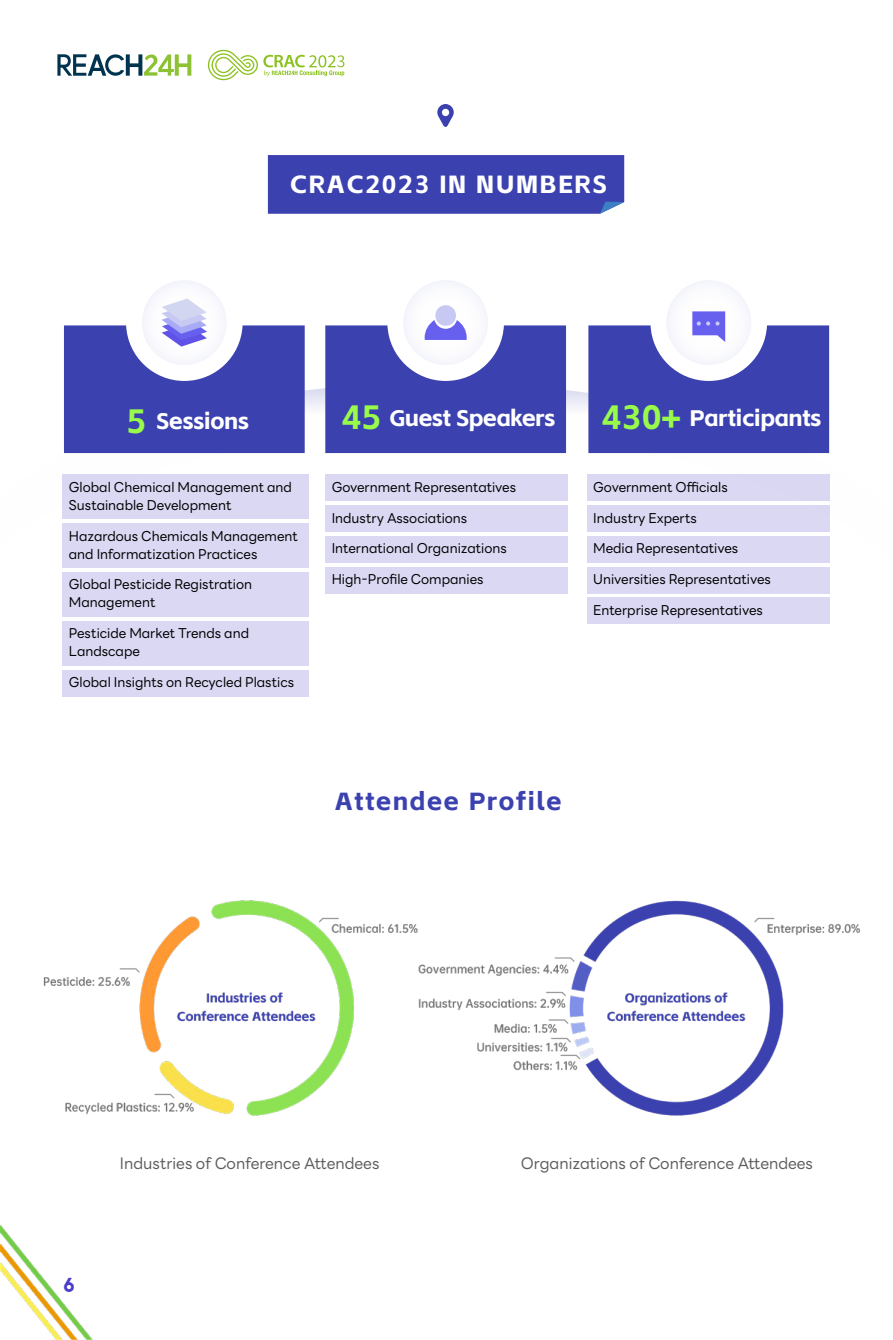
<style>
.page{position:relative;width:893px;height:1340px;background:#fff}
.page>*{position:absolute;margin:0;border:0;box-sizing:border-box;transform-origin:0 0}
.t1{font:700 24.75px "Alimama Shu Hei Ti";letter-spacing:.07em;color:#fff}
.t2{font:700 24.75px "Alimama Shu Hei Ti";letter-spacing:.075em;color:#3b41af}
.t3{font:700 22.5px "Alimama Shu Hei Ti";letter-spacing:-.005em;color:#fff}
.t4{font:18px "Lemon Milk";color:#4a3dc7}
.t5{font:15.75px "LINE Seed Sans KR";color:#5e5e5e}
.t6{font:13.5px/18px "LINE Seed Sans KR";color:#000}
.s1{font-size:33.75px;color:#98fa4a}
</style>
<div class="page">
<img style="left:0;top:1225px;width:93px;height:114px">
<svg style="left:57px;top:54px;width:134px;height:22px"></svg>
<svg style="left:208px;top:50px;width:136px;height:30px"></svg>
<div style="left:63px;top:621px;width:246px;height:44px;background:#dbd8f4"></div>
<div style="left:63px;top:670px;width:246px;height:26px;background:#dbd8f4"></div>
<div style="left:587px;top:598px;width:242px;height:26px;background:#dbd8f4"></div>
<svg style="left:62px;top:383px;width:768px;height:236px;fill:#dbd8f4"></svg>
<div style="left:142px;top:280px;width:85px;height:85px;background:#f9f9fd;border-radius:50%"></div>
<div style="left:403px;top:280px;width:85px;height:85px;background:#fbfbfd;border-radius:50%"></div>
<div style="left:666px;top:280px;width:85px;height:85px;background:#fbfbfd;border-radius:50%"></div>
<svg style="left:64px;top:299px;width:241px;height:154px"></svg>
<div style="left:435px;top:305px;width:21px;height:21px;background:#c7c9f2;border-radius:50%"></div>
<svg style="left:325px;top:320px;width:241px;height:133px"></svg>
<svg style="left:588px;top:311px;width:241px;height:142px"></svg>
<img style="left:43px;top:900px;width:817px;height:216px">
<div style="left:268px;top:155px;width:356px;height:59px;background:#3b41af"></div>
<svg style="left:437px;top:104px;width:17px;height:23px"></svg>
<hr style="left:437px;top:135px;width:17px;height:3px;background:#3b41af;border-radius:50%">
<h1 class="t1" style="left:290px;top:172px;width:318px">CRAC2023 IN NUMBERS</h1>
<h2 class="t3" style="left:127px;top:410px;width:124px"><span class="s1">5</span> Sessions</h2>
<h2 class="t3" style="left:342px;top:406px;width:215px"><span class="s1">45</span> Guest Speakers</h2>
<h2 class="t3" style="left:602px;top:406px;width:221px"><span class="s1">430+</span> Participants</h2>
<p class="t6" style="left:69px;top:479px;width:225px">Global Chemical Management and<br>Sustainable Development</p>
<p class="t6" style="left:69px;top:527px;width:230px">Hazardous Chemicals Management and Informatization Practices</p>
<p class="t6" style="left:69px;top:576px;width:185px">Global Pesticide Registration<br>Management</p>
<p class="t6" style="left:69px;top:625px;width:182px">Pesticide Market Trends and<br>Landscape</p>
<p class="t6" style="left:69px;top:674px;width:227px">Global Insights on Recycled Plastics</p>
<p class="t6" style="left:332px;top:479px;width:186px">Government Representatives</p>
<p class="t6" style="left:332px;top:509px;width:137px">Industry Associations</p>
<p class="t6" style="left:332px;top:540px;width:177px">International Organizations</p>
<p class="t6" style="left:332px;top:571px;width:153px">High-Profile Companies</p>
<p class="t6" style="left:593px;top:479px;width:136px">Government Officials</p>
<p class="t6" style="left:593px;top:509px;width:105px">Industry Experts</p>
<p class="t6" style="left:593px;top:540px;width:147px">Media Representatives</p>
<p class="t6" style="left:593px;top:571px;width:179px">Universities Representatives</p>
<p class="t6" style="left:593px;top:602px;width:171px">Enterprise Representatives</p>
<h1 class="t2" style="left:335px;top:788px;width:228px">Attendee Profile</h1>
<h3 class="t4" style="left:64px;top:1272px;width:12px">6</h3>
<p class="t5" style="left:120px;top:1155px;width:261px">Industries of Conference Attendees</p>
<p class="t5" style="left:521px;top:1155px;width:294px">Organizations of Conference Attendees</p>
</div>
